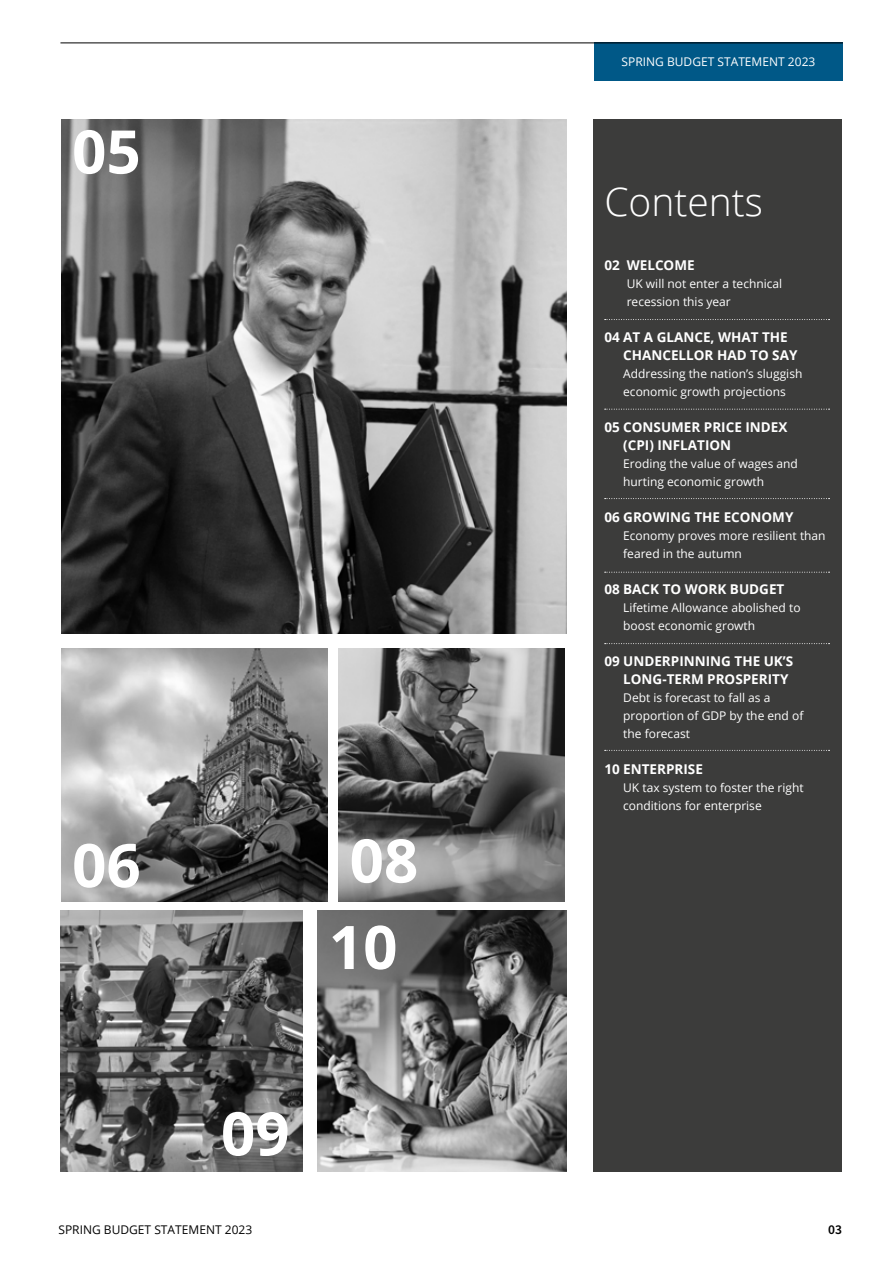
<style>
.page{position:relative;width:893px;height:1263px;background:#fff}
.page>*{position:absolute;margin:0;border:0;box-sizing:border-box;transform-origin:0 0}
.t1{font:700 60.15px "Open Sans";color:#fff}
.t2{font:300 39px "Open Sans";color:#fff}
.t3{font:700 13.5px/18px "Open Sans";color:#fff}
.t4{font:600 13.5px "Source Sans Pro";color:#000}
.t5{font:12px/18px "Open Sans";color:#fff}
.t6{font:12px "Open Sans";color:#000}
</style>
<div class="page">
<div style="left:593px;top:119px;width:249px;height:1053px;background:#3c3c3b"></div>
<div style="left:594px;top:43px;width:249px;height:38px;background:#005887"></div>
<svg style="left:605px;top:319px;width:225px;height:1px"></svg>
<svg style="left:605px;top:409px;width:225px;height:1px"></svg>
<svg style="left:605px;top:498px;width:225px;height:1px"></svg>
<svg style="left:605px;top:572px;width:225px;height:1px"></svg>
<svg style="left:605px;top:643px;width:225px;height:1px"></svg>
<svg style="left:605px;top:750px;width:225px;height:1px"></svg>
<hr style="left:60px;top:43px;width:783px;height:1px;background:#000">
<img style="left:62px;top:649px;width:265px;height:252px">
<img style="left:339px;top:649px;width:225px;height:252px">
<img style="left:62px;top:119px;width:504px;height:514px">
<img style="left:317px;top:910px;width:249px;height:262px">
<img style="left:60px;top:910px;width:243px;height:262px">
<h1 class="t1" style="left:72px;top:109px;width:70px">05</h1>
<h1 class="t1" style="left:72px;top:823px;width:70px">06</h1>
<h1 class="t1" style="left:350px;top:818px;width:70px">08</h1>
<h1 class="t1" style="left:329px;top:905px;width:70px">10</h1>
<h1 class="t1" style="left:221px;top:1091px;width:70px">09</h1>
<p class="t6" style="left:58px;top:1221px;width:195px">SPRING BUDGET STATEMENT 2023</p>
<p class="t5" style="left:622px;top:53px;width:195px">SPRING BUDGET STATEMENT 2023</p>
<h2 class="t2" style="left:604px;top:174px;width:160px">Contents</h2>
<p class="t3" style="left:604px;top:256px;width:92px">02 WELCOME</p>
<p class="t5" style="left:627px;top:274px;width:157px">UK will not enter a technical recession this year</p>
<p class="t3" style="left:623px;top:328px;width:176px;text-indent:-19px">04 AT A GLANCE, WHAT THE<br>CHANCELLOR HAD TO SAY</p>
<p class="t5" style="left:623px;top:364px;width:181px">Addressing the nation’s sluggish economic growth projections</p>
<p class="t3" style="left:623px;top:418px;width:166px;text-indent:-19px">05 CONSUMER PRICE INDEX (CPI) INFLATION</p>
<p class="t5" style="left:623px;top:454px;width:176px">Eroding the value of wages and hurting economic growth</p>
<p class="t3" style="left:604px;top:508px;width:191px">06 GROWING THE ECONOMY</p>
<p class="t5" style="left:623px;top:526px;width:204px">Economy proves more resilient than feared in the autumn</p>
<p class="t3" style="left:604px;top:580px;width:182px">08 BACK TO WORK BUDGET</p>
<p class="t5" style="left:623px;top:598px;width:179px">Lifetime Allowance abolished to boost economic growth</p>
<p class="t3" style="left:623px;top:652px;width:172px;text-indent:-19px">09 UNDERPINNING THE UK’S<br>LONG-TERM PROSPERITY</p>
<p class="t5" style="left:623px;top:688px;width:182px">Debt is forecast to fall as a proportion of GDP by the end of the forecast</p>
<p class="t3" style="left:604px;top:760px;width:100px">10 ENTERPRISE</p>
<p class="t5" style="left:623px;top:778px;width:182px">UK tax system to foster the right conditions for enterprise</p>
<p class="t4" style="left:828px;top:1220px;width:15px">03</p>
</div>
